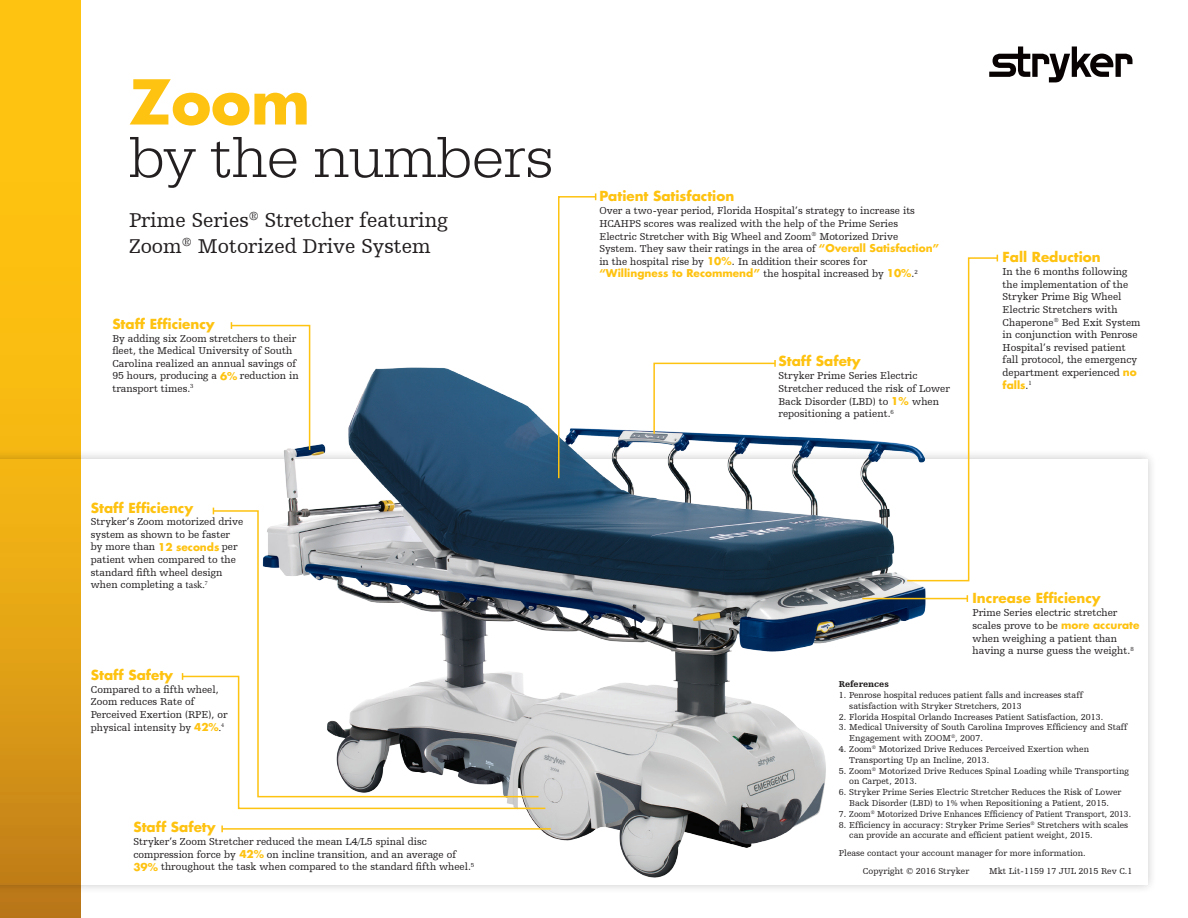
<style>
.page{position:relative;width:1188px;height:918px;background:#fff}
.page>*{position:absolute;margin:0;border:0;box-sizing:border-box;transform-origin:0 0}
.t1{font:300 60px "Egyptienne URW";color:#231f20}
.t2{font:700 60px "Futura Std";color:#fec210}
.t3{font:21px "Humanist Slabserif 712 BT";color:#231f20}
.t4{font:700 13.5px "Futura Std";color:#fec210}
.t5{font:10.5px/12.6px "Humanist Slabserif 712 BT";color:#231f20}
.t6{font:9px/10.8px "Humanist Slabserif 712 BT";color:#231f20}
.t7{font:900 9px "Humanist Slabserif 712 BT";color:#231f20}
.s1{font-family:"Futura Std";font-weight:700;color:#fec210}
.s2{font-family:"Minion Pro"}
</style>
<div class="page">
<div style="left:0;top:449px;width:1157px;height:446px;background:#231f20;opacity:.25"></div>
<div style="left:0;top:459px;width:1148px;height:426px;background:#fff"></div>
<svg style="left:0;top:0;width:81px;height:918px;background:#ebac13"></svg>
<img style="left:246px;top:367px;width:696px;height:511px">
<svg style="left:989px;top:46px;width:143px;height:36px"></svg>
<svg style="left:557px;top:193px;width:40px;height:287px"></svg>
<svg style="left:653px;top:360px;width:124px;height:75px"></svg>
<svg style="left:906px;top:255px;width:93px;height:327px"></svg>
<svg style="left:230px;top:322px;width:81px;height:130px"></svg>
<svg style="left:212px;top:509px;width:328px;height:166px"></svg>
<svg style="left:181px;top:675px;width:366px;height:135px"></svg>
<hr style="left:222px;top:828px;width:329px;height:2px;background:#fec210">
<hr style="left:862px;top:598px;width:105px;height:1px;background:#fec210">
<p class="t2" style="left:129px;top:62px;width:183px">Zoom</p>
<p class="t1" style="left:129px;top:122px;width:426px">by the numbers</p>
<p class="t3" style="left:129px;top:208px;width:321px">Prime Series<sup>®</sup> Stretcher featuring</p>
<p class="t3" style="left:129px;top:233px;width:303px">Zoom<sup>®</sup> Motorized Drive System</p>
<p class="t4" style="left:112px;top:315px;width:104px">Staff Efficiency</p>
<p class="t5" style="left:112px;top:332px;width:188px">By adding six Zoom stretchers to their fleet, the Medical University of South Carolina realized an annual savings of 95 hours, producing a <span class="s1">6%</span> reduction in transport times.<sup>3</sup></p>
<p class="t4" style="left:91px;top:498px;width:104px">Staff Efficiency</p>
<p class="t5" style="left:91px;top:515px;width:154px">Stryker’s Zoom motorized drive system as shown to be faster by more than <span class="s1">12 seconds</span> per patient when compared to the standard fifth wheel design when completing a <span class="s2">task.</span><sup>7</sup></p>
<p class="t4" style="left:91px;top:666px;width:84px">Staff Safety</p>
<p class="t5" style="left:91px;top:683px;width:138px">Compared to a fifth wheel,<br>Zoom reduces Rate of<br>Perceived Exertion (RPE), or physical intensity by <span class="s1">42%</span><span class="s2">.</span><sup>4</sup></p>
<p class="t4" style="left:133px;top:818px;width:84px">Staff Safety</p>
<p class="t5" style="left:133px;top:835px;width:295px">Stryker’s Zoom Stretcher reduced the mean L4/L5 spinal disc</p>
<p class="t5" style="left:133px;top:848px;width:324px">compression force by <span class="s1">42%</span> on incline transition, and an average of</p>
<p class="t5" style="left:133px;top:860px;width:342px"><span class="s1">39%</span> throughout the task when compared to the standard fifth wheel.<sup>5</sup></p>
<p class="t4" style="left:599px;top:187px;width:136px">Patient Satisfaction</p>
<p class="t5" style="left:599px;top:204px;width:341px">Over a two-year period, Florida Hospital’s strategy to increase its HCAHPS scores was realized with the help of the Prime Series<br>Electric Stretcher with Big Wheel and Zoom<sup>®</sup> Motorized Drive<br>System. They saw their ratings in the area of <span class="s1">“Overall Satisfaction” </span>in the hospital rise by <span class="s1">10%</span>. In addition their scores for<br><span class="s1">“Willingness to Recommend”</span> the hospital increased by <span class="s1">10%</span>.<sup>2</sup></p>
<p class="t4" style="left:778px;top:352px;width:84px">Staff Safety</p>
<p class="t5" style="left:778px;top:369px;width:173px">Stryker Prime Series Electric<br>Stretcher reduced the risk of Lower<br>Back Disorder (LBD) to <span class="s1">1%</span> when repositioning a patient.<sup>6</sup></p>
<p class="t4" style="left:1003px;top:248px;width:100px">Fall Reduction</p>
<p class="t5" style="left:1003px;top:265px;width:139px">In the 6 months following the implementation of the<br>Stryker Prime Big Wheel<br>Electric Stretchers with<br>Chaperone<sup>®</sup> Bed Exit System in conjunction with Penrose<br>Hospital’s revised patient fall protocol, the emergency department experienced <span class="s1">no falls</span>.<sup>1</sup></p>
<p class="t4" style="left:973px;top:589px;width:130px">Increase Efficiency</p>
<p class="t5" style="left:973px;top:606px;width:168px">Prime Series electric stretcher scales prove to be <span class="s1">more accurate </span>when weighing a patient than having a nurse guess the weight.<sup>8</sup></p>
<p class="t7" style="left:839px;top:678px;width:52px">References</p>
<p class="t6" style="left:849px;top:689px;width:235px;text-indent:-11px">1. Penrose hospital reduces patient falls and increases staff satisfaction with Stryker Stretchers, 2013</p>
<p class="t6" style="left:839px;top:711px;width:266px">2. Florida Hospital Orlando Increases Patient Satisfaction, 2013.</p>
<p class="t6" style="left:849px;top:722px;width:280px;text-indent:-11px">3. Medical University of South Carolina Improves Efficiency and Staff<br>Engagement with ZOOM<sup>®</sup>, 2007.</p>
<p class="t6" style="left:849px;top:743px;width:241px;text-indent:-11px">4. Zoom<sup>®</sup> Motorized Drive Reduces Perceived Exertion when<br>Transporting Up an Incline, 2013.</p>
<p class="t6" style="left:849px;top:765px;width:281px;text-indent:-11px">5. Zoom<sup>®</sup> Motorized Drive Reduces Spinal Loading while Transporting on Carpet, 2013.</p>
<p class="t6" style="left:839px;top:787px;width:284px;text-align:center">6. Stryker Prime Series Electric Stretcher Reduces the Risk of Lower<br>Back Disorder (LBD) to 1% when Repositioning a Patient, 2015.</p>
<p class="t6" style="left:839px;top:808px;width:294px">7. Zoom<sup>®</sup> Motorized Drive Enhances Efficiency of Patient Transport, 2013.</p>
<p class="t6" style="left:849px;top:819px;width:280px;text-indent:-11px">8. Efficiency in accuracy: Stryker Prime Series<sup>®</sup> Stretchers with scales can provide an accurate and efficient patient weight, 2015.</p>
<p class="t6" style="left:839px;top:848px;width:248px">Please contact your account manager for more information.</p>
<p class="t6" style="left:863px;top:866px;width:108px">Copyright © 2016 Stryker</p>
<p class="t6" style="left:989px;top:866px;width:145px">Mkt Lit-1159 17 JUL 2015 Rev C.1</p>
</div>
